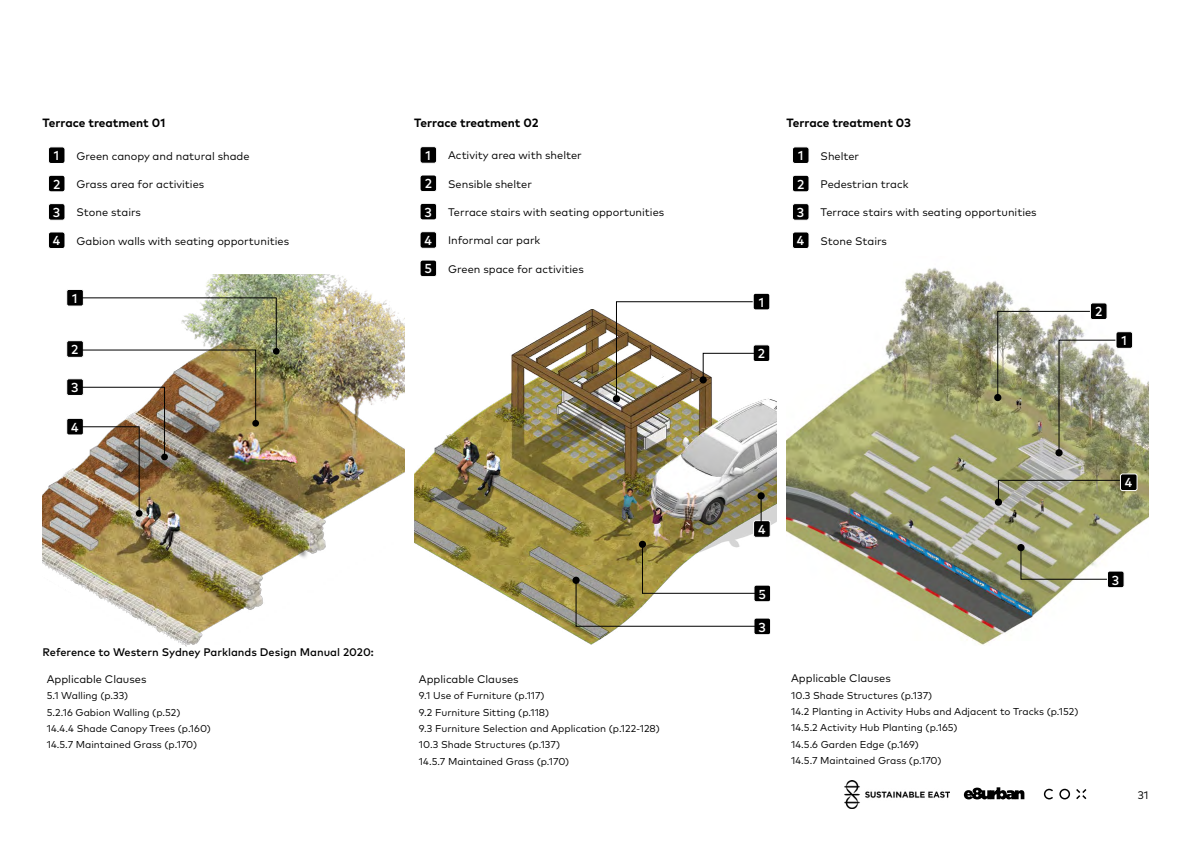
<style>
.page{position:relative;width:1191px;height:842px;background:#fff}
.page>*{position:absolute;margin:0;border:0;box-sizing:border-box;transform-origin:0 0}
.t1{font:500 13px "Mark Pro";color:#fff}
.t2{font:700 12px "Mark Pro";color:#000}
.t3{font:11px "Mark Pro";color:#000}
.t4{font:500 11px "Mark Pro";color:#000}
.t5{font:10px/16.4px "Mark Pro";color:#000}
.s1{font-weight:500;font-size:13px;color:#fff}
</style>
<div class="page">
<img style="left:43px;top:274px;width:361px;height:372px">
<img style="left:415px;top:309px;width:361px;height:336px">
<img style="left:787px;top:268px;width:361px;height:377px">
<div style="left:67px;top:289px;width:16px;height:17px;background:#000;border-radius:2px"></div>
<div style="left:67px;top:289px;width:17px;height:17px;border:1px solid #fff;border-radius:2px"></div>
<div style="left:67px;top:341px;width:16px;height:16px;background:#000;border-radius:2px"></div>
<div style="left:67px;top:340px;width:17px;height:17px;border:1px solid #fff;border-radius:2px"></div>
<div style="left:67px;top:379px;width:16px;height:16px;background:#000;border-radius:2px"></div>
<div style="left:67px;top:379px;width:17px;height:17px;border:1px solid #fff;border-radius:2px"></div>
<div style="left:67px;top:418px;width:16px;height:17px;background:#000;border-radius:2px"></div>
<div style="left:67px;top:418px;width:17px;height:17px;border:1px solid #fff;border-radius:2px"></div>
<div style="left:273px;top:348px;width:7px;height:7px;background:#000;border-radius:50%"></div>
<div style="left:136px;top:510px;width:6px;height:7px;background:#000;border-radius:50%"></div>
<img style="left:76px;top:298px;width:200px;height:216px">
<div style="left:161px;top:454px;width:7px;height:6px;background:#000;border-radius:50%"></div>
<div style="left:613px;top:395px;width:7px;height:7px;background:#000;border-radius:50%"></div>
<div style="left:994px;top:394px;width:7px;height:7px;background:#000;border-radius:50%"></div>
<svg style="left:997px;top:311px;width:119px;height:142px;background:#a4a489"></svg>
<div style="left:1055px;top:449px;width:7px;height:7px;background:#000;border-radius:50%"></div>
<svg style="left:998px;top:480px;width:122px;height:22px;background:#999a75"></svg>
<svg style="left:994px;top:498px;width:8px;height:8px"></svg>
<svg style="left:1020px;top:547px;width:87px;height:32px"></svg>
<div style="left:1017px;top:544px;width:7px;height:7px;background:#000;border-radius:50%"></div>
<div style="left:754px;top:585px;width:16px;height:17px;background:#000;border-radius:2px"></div>
<div style="left:753px;top:585px;width:18px;height:17px;border:1px solid #fff;border-radius:2px"></div>
<div style="left:753px;top:293px;width:17px;height:17px;background:#000;border-radius:2px"></div>
<div style="left:753px;top:293px;width:17px;height:17px;border:1px solid #fff;border-radius:2px"></div>
<div style="left:1090px;top:303px;width:17px;height:17px;background:#000;border-radius:2px"></div>
<div style="left:1090px;top:303px;width:17px;height:17px;border:1px solid #fff;border-radius:2px"></div>
<div style="left:1116px;top:332px;width:16px;height:16px;background:#000;border-radius:2px"></div>
<div style="left:1115px;top:331px;width:17px;height:18px;border:1px solid #fff;border-radius:2px"></div>
<div style="left:1120px;top:474px;width:17px;height:17px;background:#000;border-radius:2px"></div>
<div style="left:1120px;top:474px;width:17px;height:17px;border:1px solid #fff;border-radius:2px"></div>
<div style="left:1107px;top:571px;width:17px;height:17px;background:#000;border-radius:2px"></div>
<div style="left:1107px;top:571px;width:17px;height:17px;border:1px solid #fff;border-radius:2px"></div>
<div style="left:753px;top:345px;width:17px;height:16px;background:#000;border-radius:2px"></div>
<div style="left:753px;top:345px;width:17px;height:17px;border:1px solid #fff;border-radius:2px"></div>
<div style="left:754px;top:618px;width:16px;height:17px;background:#000;border-radius:2px"></div>
<div style="left:753px;top:618px;width:18px;height:17px;border:1px solid #fff;border-radius:2px"></div>
<div style="left:753px;top:521px;width:17px;height:16px;background:#000;border-radius:2px"></div>
<div style="left:753px;top:520px;width:17px;height:17px;border:1px solid #fff;border-radius:2px"></div>
<svg style="left:616px;top:301px;width:145px;height:98px"></svg>
<div style="left:699px;top:376px;width:8px;height:7px;background:#000;border-radius:50%"></div>
<div style="left:572px;top:577px;width:7px;height:7px;background:#000;border-radius:50%"></div>
<svg style="left:761px;top:499px;width:1px;height:23px"></svg>
<div style="left:757px;top:492px;width:7px;height:7px;background:#000;border-radius:50%"></div>
<svg style="left:576px;top:544px;width:186px;height:82px"></svg>
<div style="left:639px;top:541px;width:7px;height:7px;background:#000;border-radius:50%"></div>
<svg style="left:1059px;top:789px;width:11px;height:10px"></svg>
<svg style="left:1076px;top:789px;width:10px;height:10px"></svg>
<svg style="left:1044px;top:789px;width:9px;height:10px"></svg>
<svg style="left:964px;top:787px;width:60px;height:12px"></svg>
<img style="left:844px;top:781px;width:106px;height:27px">
<div style="left:48px;top:147px;width:17px;height:16px;background:#000;border-radius:3px"></div>
<div style="left:48px;top:147px;width:17px;height:17px;border:1px solid #fff;border-radius:3px"></div>
<div style="left:48px;top:175px;width:17px;height:17px;background:#000;border-radius:3px"></div>
<div style="left:48px;top:175px;width:17px;height:17px;border:1px solid #fff;border-radius:3px"></div>
<div style="left:48px;top:204px;width:17px;height:16px;background:#000;border-radius:3px"></div>
<div style="left:48px;top:203px;width:17px;height:17px;border:1px solid #fff;border-radius:3px"></div>
<div style="left:48px;top:232px;width:17px;height:17px;background:#000;border-radius:3px"></div>
<div style="left:48px;top:232px;width:17px;height:17px;border:1px solid #fff;border-radius:3px"></div>
<div style="left:420px;top:147px;width:16px;height:16px;background:#000;border-radius:3px"></div>
<div style="left:420px;top:146px;width:17px;height:17px;border:1px solid #fff;border-radius:3px"></div>
<div style="left:420px;top:175px;width:16px;height:17px;background:#000;border-radius:3px"></div>
<div style="left:420px;top:175px;width:17px;height:17px;border:1px solid #fff;border-radius:3px"></div>
<div style="left:420px;top:203px;width:16px;height:17px;background:#000;border-radius:3px"></div>
<div style="left:420px;top:203px;width:17px;height:17px;border:1px solid #fff;border-radius:3px"></div>
<div style="left:420px;top:232px;width:16px;height:16px;background:#000;border-radius:3px"></div>
<div style="left:420px;top:231px;width:17px;height:17px;border:1px solid #fff;border-radius:3px"></div>
<div style="left:420px;top:260px;width:16px;height:17px;background:#000;border-radius:3px"></div>
<div style="left:420px;top:260px;width:17px;height:17px;border:1px solid #fff;border-radius:3px"></div>
<div style="left:792px;top:147px;width:17px;height:16px;background:#000;border-radius:3px"></div>
<div style="left:792px;top:147px;width:17px;height:17px;border:1px solid #fff;border-radius:3px"></div>
<div style="left:792px;top:175px;width:17px;height:17px;background:#000;border-radius:3px"></div>
<div style="left:792px;top:175px;width:17px;height:17px;border:1px solid #fff;border-radius:3px"></div>
<div style="left:792px;top:204px;width:17px;height:16px;background:#000;border-radius:3px"></div>
<div style="left:792px;top:203px;width:17px;height:17px;border:1px solid #fff;border-radius:3px"></div>
<div style="left:792px;top:232px;width:17px;height:17px;background:#000;border-radius:3px"></div>
<div style="left:792px;top:232px;width:17px;height:17px;border:1px solid #fff;border-radius:3px"></div>
<p class="t2" style="left:43px;top:113px;width:124px">Terrace treatment 01</p>
<h1 class="t1" style="left:54px;top:146px;width:7px">1</h1>
<p class="t3" style="left:77px;top:147px;width:175px">Green canopy and natural shade</p>
<h1 class="t1" style="left:53px;top:174px;width:9px">2</h1>
<p class="t3" style="left:77px;top:176px;width:129px">Grass area for activities</p>
<p class="t3" style="left:53px;top:204px;width:90px"><span class="s1">3</span> Stone stairs</p>
<p class="t3" style="left:53px;top:232px;width:238px"><span class="s1">4</span> Gabion walls with seating opportunities</p>
<h1 class="t1" style="left:72px;top:288px;width:7px">1</h1>
<h1 class="t1" style="left:71px;top:340px;width:9px">2</h1>
<h1 class="t1" style="left:71px;top:378px;width:9px">3</h1>
<h1 class="t1" style="left:71px;top:417px;width:9px">4</h1>
<p class="t2" style="left:414px;top:113px;width:126px">Terrace treatment 02</p>
<h1 class="t1" style="left:425px;top:146px;width:7px">1</h1>
<p class="t3" style="left:448px;top:147px;width:135px">Activity area with shelter</p>
<h1 class="t1" style="left:425px;top:174px;width:9px">2</h1>
<p class="t3" style="left:448px;top:175px;width:85px">Sensible shelter</p>
<p class="t3" style="left:424px;top:204px;width:241px"><span class="s1">3</span> Terrace stairs with seating opportunities</p>
<p class="t3" style="left:424px;top:232px;width:117px"><span class="s1">4</span> Informal car park</p>
<p class="t3" style="left:424px;top:261px;width:161px"><span class="s1">5</span> Green space for activities</p>
<p class="t4" style="left:43px;top:643px;width:333px">Reference to Western Sydney Parklands Design Manual 2020:</p>
<p class="t3" style="left:47px;top:670px;width:101px">Applicable Clauses</p>
<p class="t5" style="left:47px;top:687px;width:166px">5.1 Walling (p.33)<br>5.2.16 Gabion Walling (p.52)<br>14.4.4 Shade Canopy Trees (p.160)<br>14.5.7 Maintained Grass (p.170)</p>
<p class="t3" style="left:419px;top:670px;width:101px">Applicable Clauses</p>
<p class="t5" style="left:419px;top:687px;width:242px">9.1 Use of Furniture (p.117)<br>9.2 Furniture Sitting (p.118)<br>9.3 Furniture Selection and Application (p.122-128)<br>10.3 Shade Structures (p.137)<br>14.5.7 Maintained Grass (p.170)</p>
<h1 class="t1" style="left:758px;top:292px;width:7px">1</h1>
<h1 class="t1" style="left:757px;top:344px;width:9px">2</h1>
<p class="t2" style="left:786px;top:113px;width:126px">Terrace treatment 03</p>
<h1 class="t1" style="left:798px;top:146px;width:7px">1</h1>
<p class="t3" style="left:820px;top:147px;width:40px">Shelter</p>
<h1 class="t1" style="left:797px;top:174px;width:9px">2</h1>
<p class="t3" style="left:820px;top:176px;width:89px">Pedestrian track</p>
<p class="t3" style="left:797px;top:204px;width:241px"><span class="s1">3</span> Terrace stairs with seating opportunities</p>
<p class="t3" style="left:797px;top:232px;width:92px"><span class="s1">4</span> Stone Stairs</p>
<h1 class="t1" style="left:1095px;top:302px;width:9px">2</h1>
<h1 class="t1" style="left:1121px;top:331px;width:7px">1</h1>
<h1 class="t1" style="left:758px;top:520px;width:9px">4</h1>
<h1 class="t1" style="left:758px;top:584px;width:9px">5</h1>
<h1 class="t1" style="left:758px;top:617px;width:9px">3</h1>
<p class="t3" style="left:791px;top:670px;width:101px">Applicable Clauses</p>
<p class="t5" style="left:791px;top:686px;width:289px">10.3 Shade Structures (p.137)<br>14.2 Planting in Activity Hubs and Adjacent to Tracks (p.152)<br>14.5.2 Activity Hub Planting (p.165)<br>14.5.6 Garden Edge (p.169)<br>14.5.7 Maintained Grass (p.170)</p>
<h1 class="t1" style="left:1124px;top:473px;width:9px">4</h1>
<h1 class="t1" style="left:1112px;top:570px;width:9px">3</h1>
<p class="t3" style="left:1137px;top:787px;width:12px">31</p>
</div>
